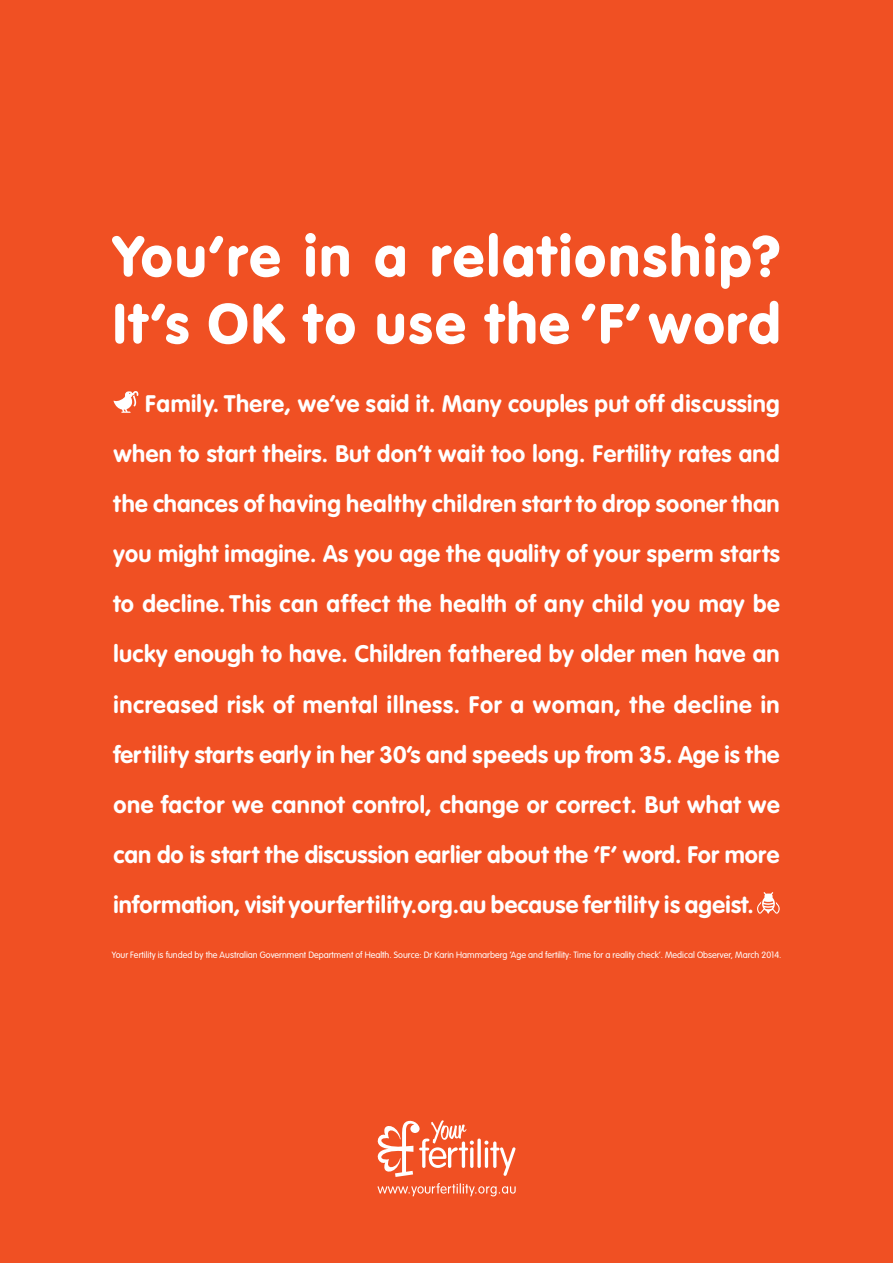
<style>
.page{position:relative;width:893px;height:1263px;background:#fff}
.page>*{position:absolute;margin:0;border:0;box-sizing:border-box;transform-origin:0 0}
.t1{font:900 56.4px "VAG Rounded";letter-spacing:.05em;color:#fff}
.t2{font:900 55.35px "VAG Rounded";letter-spacing:.05em;color:#fff}
.t3{font:700 23.55px/50.1px "VAG Rounded";letter-spacing:.005em;color:#fff;text-align:justify}
.t4{font:300 9px "VAG Rounded";color:#fff}
</style>
<div class="page">
<div style="left:0;top:0;width:893px;height:1262px;background:#f05023"></div>
<svg style="left:378px;top:1183px;width:138px;height:13px"></svg>
<svg style="left:477px;top:1138px;width:4px;height:30px"></svg>
<svg style="left:484px;top:1140px;width:31px;height:36px"></svg>
<svg style="left:378px;top:1120px;width:96px;height:57px"></svg>
<svg style="left:114px;top:391px;width:24px;height:22px"></svg>
<svg style="left:757px;top:892px;width:23px;height:22px"></svg>
<p class="t1" style="left:113px;top:222px;width:669px">You’re in a relationship?</p>
<p class="t2" style="left:113px;top:290px;width:669px">It’s OK to use the ‘F’ word</p>
<p class="t3" style="left:114px;top:379px;width:668px;text-indent:32px">Family. There, we’ve said it. Many couples put off discussing when to start theirs. But don’t wait too long. Fertility rates and the chances of having healthy children start to drop sooner than you might imagine. As you age the quality of your sperm starts to decline. This can affect the health of any child you may be lucky enough to have. Children fathered by older men have an increased risk of mental illness. For a woman, the decline in fertility starts early in her 30’s and speeds up from 35. Age is the one factor we cannot control, change or correct. But what we can do is start the discussion earlier about the ‘F’ word. For more information, visit yourfertility.org.au because fertility is ageist.</p>
<p class="t4" style="left:112px;top:950px;width:671px">Your Fertility is funded by the Australian Government Department of Health. Source: Dr Karin Hammarberg ‘Age and fertility: Time for a reality check’. Medical Observer, March 2014.</p>
</div>
